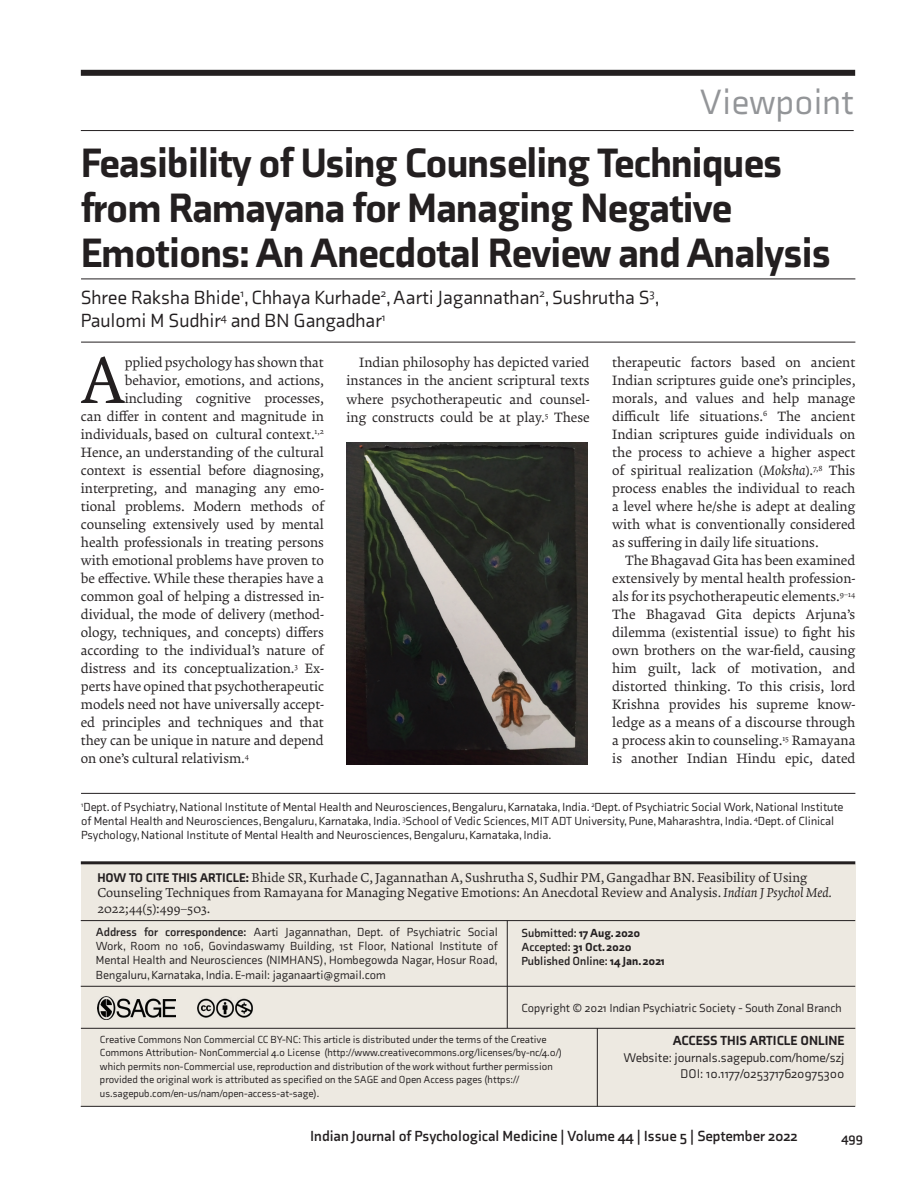
<style>
.page{position:relative;width:919px;height:1191px;background:#fff}
.page>*{position:absolute;margin:0;border:0;box-sizing:border-box;transform-origin:0 0}
.t1{font:65.7px "Krete";color:#231f20}
.t2{font:900 42px/45px "Axia";letter-spacing:-.02em;color:#231f20}
.t3{font:36px "Axia";color:#939598}
.t4{font:19.5px/23.4px "Axia";color:#231f20}
.t5{font:700 15px "Axia";color:#231f20}
.t6{font:13.5px/18px "Krete";letter-spacing:-.005em;color:#231f20;text-align:justify}
.t7{font:900 13.5px "Axia";color:#231f20}
.t8{font:700 13.5px "Axia";color:#231f20}
.t9{font:12.9px/15.5px "Krete";color:#231f20}
.t10{font:12.9px/16.5px "Axia";color:#231f20;text-align:right}
.t11{font:12px/14.4px "Axia";color:#231f20;text-align:justify}
.t12{font:700 12px/14.4px "Axia";color:#231f20}
.t13{font:10.5px/13.5px "Axia";color:#231f20}
.s1{font-style:italic}
.s2{font-family:"Axia";font-weight:900}
.s3{font-weight:700}
.s4{font-weight:900}
</style>
<div class="page">
<div style="left:81px;top:70px;width:774px;height:6px;background:#231f20"></div>
<hr style="left:81px;top:130px;width:772px;height:1px;background:#231f20">
<hr style="left:81px;top:342px;width:774px;height:1px;background:#231f20">
<hr style="left:81px;top:279px;width:774px;height:1px;background:#231f20">
<div style="left:81px;top:864px;width:774px;height:242px;background:#ede9e1"></div>
<hr style="left:81px;top:986px;width:774px;height:1px;background:#231f20">
<hr style="left:81px;top:1028px;width:774px;height:1px;background:#231f20">
<hr style="left:81px;top:1106px;width:774px;height:1px;background:#231f20">
<hr style="left:81px;top:861px;width:774px;height:3px;background:#231f20">
<hr style="left:597px;top:1028px;width:1px;height:78px;background:#231f20">
<hr style="left:507px;top:920px;width:1px;height:108px;background:#231f20">
<hr style="left:81px;top:920px;width:774px;height:1px;background:#231f20">
<img style="left:97px;top:996px;width:78px;height:23px">
<img style="left:197px;top:998px;width:56px;height:20px">
<hr style="left:81px;top:793px;width:774px;height:1px;background:#231f20">
<img style="left:346px;top:442px;width:242px;height:322px">
<h3 class="t3" style="left:699px;top:80px;width:156px">Viewpoint</h3>
<h2 class="t2" style="left:81px;top:140px;width:751px">Feasibility of Using Counseling Techniques from Ramayana for Managing Negative<br>Emotions: An Anecdotal Review and Analysis</h2>
<h3 class="t4" style="left:81px;top:285px;width:580px">Shree Raksha Bhide<sup>1</sup>, Chhaya Kurhade<sup>2</sup>, Aarti Jagannathan<sup>2</sup>, Sushrutha S<sup>3</sup>,<br>Paulomi M Sudhir<sup>4</sup> and BN Gangadhar<sup>1</sup></h3>
<p class="t6" style="left:612px;top:353px;width:244px">therapeutic factors based on ancient Indian scriptures guide one’s principles, morals, and values and help manage difficult life situations.<sup>6</sup> The ancient Indian scriptures guide individuals on the process to achieve a higher aspect of spiritual realization (<span class="s1">Moksha</span>).<sup>7,8</sup> This process enables the individual to reach a level where he/she is adept at dealing with what is conventionally considered as suffering in daily life situations.</p>
<p class="t6" style="left:612px;top:551px;width:244px;text-indent:13px">The Bhagavad Gita has been examined extensively by mental health profession&shy;als for its psychotherapeutic elements.<sup>9–14<br></sup>The Bhagavad Gita depicts Arjuna’s dilemma (existential issue) to fight his own brothers on the war-field, causing him guilt, lack of motivation, and distorted thinking. To this crisis, lord Krishna provides his supreme know&shy;ledge as a means of a discourse through a process akin to counseling.<sup>15</sup> Ramayana is another Indian Hindu epic, dated</p>
<h1 class="t1" style="left:81px;top:338px;width:46px">A</h1>
<p class="t6" style="left:125px;top:353px;width:201px">pplied psychology has shown that</p>
<p class="t6" style="left:346px;top:353px;width:244px;text-indent:13px">Indian philosophy has depicted varied instances in the ancient scriptural texts where psychotherapeutic and counsel&shy;ing constructs could be at play.<sup>5</sup> These</p>
<p class="t6" style="left:125px;top:371px;width:201px">behavior, emotions, and actions,</p>
<p class="t6" style="left:125px;top:389px;width:201px">including cognitive processes,</p>
<p class="t6" style="left:81px;top:407px;width:244px">can differ in content and magnitude in</p>
<p class="t6" style="left:81px;top:425px;width:244px">individuals, based on cultural context.<sup>1,2</sup></p>
<p class="t6" style="left:81px;top:443px;width:244px">Hence, an understanding of the cultural</p>
<p class="t6" style="left:81px;top:461px;width:244px">context is essential before diagnosing,</p>
<p class="t6" style="left:81px;top:479px;width:244px">interpreting, and managing any emo-</p>
<p class="t6" style="left:81px;top:497px;width:244px">tional problems. Modern methods of</p>
<p class="t6" style="left:81px;top:515px;width:244px">counseling extensively used by mental</p>
<p class="t6" style="left:81px;top:533px;width:244px">health professionals in treating persons</p>
<p class="t6" style="left:81px;top:551px;width:244px">with emotional problems have proven to</p>
<p class="t6" style="left:81px;top:569px;width:244px">be effective. While these therapies have a</p>
<p class="t6" style="left:81px;top:587px;width:244px">common goal of helping a distressed in-</p>
<p class="t6" style="left:81px;top:605px;width:244px">dividual, the mode of delivery (method-</p>
<p class="t6" style="left:81px;top:623px;width:244px">ology, techniques, and concepts) differs</p>
<p class="t6" style="left:81px;top:641px;width:244px">according to the individual’s nature of</p>
<p class="t6" style="left:81px;top:659px;width:244px">distress and its conceptualization.<sup>3</sup> Ex-</p>
<p class="t6" style="left:81px;top:677px;width:244px">perts have opined that psychotherapeutic</p>
<p class="t6" style="left:81px;top:695px;width:244px">models need not have universally accept-</p>
<p class="t6" style="left:81px;top:713px;width:244px">ed principles and techniques and that</p>
<p class="t6" style="left:81px;top:731px;width:244px">they can be unique in nature and depend</p>
<p class="t6" style="left:81px;top:749px;width:170px">on one’s cultural relativism.<sup>4</sup></p>
<p class="t11" style="left:81px;top:799px;width:763px;text-align:left"><sup>1</sup>Dept. of Psychiatry, National Institute of Mental Health and Neurosciences, Bengaluru, Karnataka, India. <sup>2</sup>Dept. of Psychiatric Social Work, National Institute of Mental Health and Neurosciences, Bengaluru, Karnataka, India. <sup>3</sup>School of Vedic Sciences, MIT ADT University, Pune, Maharashtra, India. <sup>4</sup>Dept. of Clinical<br>Psychology, National Institute of Mental Health and Neurosciences, Bengaluru, Karnataka, India.</p>
<p class="t9" style="left:97px;top:869px;width:736px"><span class="s2">HOW TO CITE THIS ARTICLE:</span> Bhide SR, Kurhade C, Jagannathan A, Sushrutha S, Sudhir PM, Gangadhar BN. Feasibility of Using<br>Counseling Techniques from Ramayana for Managing Negative Emotions: An Anecdotal Review and Analysis. <span class="s1">Indian J Psychol Med.<br></span>2022;44(5):499–503.</p>
<p class="t11" style="left:96px;top:924px;width:403px"><span class="s3">Address for correspondence:</span> Aarti Jagannathan, Dept. of Psychiatric Social Work, Room no 106, Govindaswamy Building, 1st Floor, National Institute of Mental Health and Neurosciences (NIMHANS), Hombegowda Nagar, Hosur Road, Bengaluru, Karnataka, India. E-mail: jaganaarti@gmail.com</p>
<p class="t12" style="left:521px;top:925px;width:145px">Submitted: <span class="s4">17 Aug. 2020<br></span>Accepted: <span class="s4">31 Oct. 2020<br></span>Published Online: <span class="s4">14 Jan. 2021</span></p>
<p class="t11" style="left:521px;top:1000px;width:321px">Copyright © 2021 Indian Psychiatric Society - South Zonal Branch</p>
<p class="t13" style="left:100px;top:1032px;width:464px">Creative Commons Non Commercial CC BY-NC: This article is distributed under the terms of the Creative Commons Attribution- NonCommercial 4.0 License (http://www.creativecommons.org/licenses/by-nc/4.0/) which permits non-Commercial use, reproduction and distribution of the work without further permission provided the original work is attributed as specified on the SAGE and Open Access pages (https:// us.sagepub.com/en-us/nam/open-access-at-sage).</p>
<p class="t7" style="left:672px;top:1032px;width:173px">ACCESS THIS ARTICLE ONLINE</p>
<p class="t10" style="left:623px;top:1049px;width:222px">Website: journals.sagepub.com/home/szj<br>DOI: 10.1177/0253717620975300</p>
<p class="t5" style="left:310px;top:1126px;width:489px">Indian Journal of Psychological Medicine | Volume 44 | Issue 5 | September 2022</p>
<p class="t8" style="left:841px;top:1128px;width:23px">499</p>
</div>
